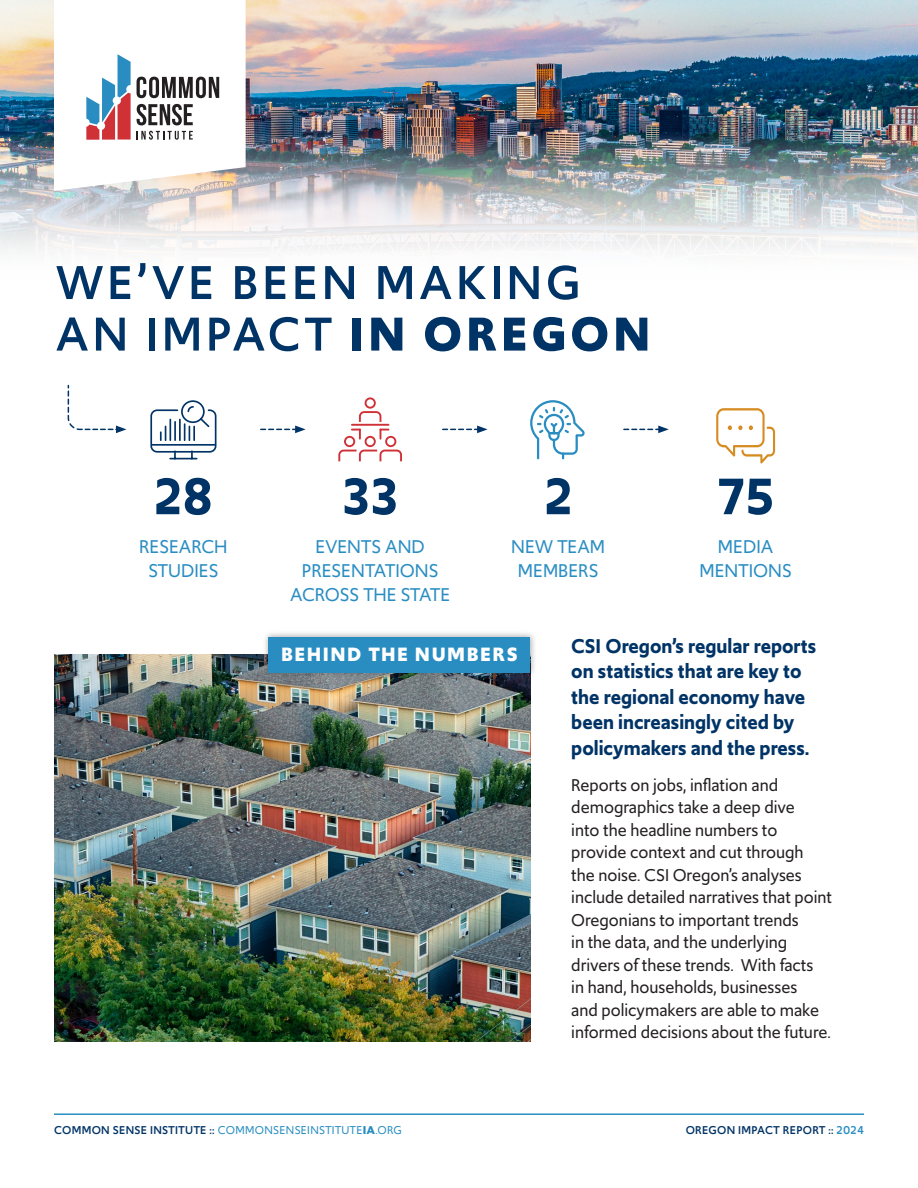
<style>
.page{position:relative;width:918px;height:1188px;background:#fff}
.page>*{position:absolute;margin:0;border:0;box-sizing:border-box;transform-origin:0 0}
.t1{font:600 54px "Upgrade";color:#036}
.t2{font:500 50.1px/51.6px "Upgrade";letter-spacing:.075em;color:#036}
.t3{font:600 21px/25.5px "Upgrade";color:#036}
.t4{font:700 20.4px "Upgrade";letter-spacing:.075em;color:#fff}
.t5{font:19.5px/24px "Upgrade";color:#298dc2;text-align:center}
.t6{font:18px/22.5px "Upgrade";color:#231f20}
.t7{font:12px "Upgrade";letter-spacing:.025em;color:#298dc2}
.t8{font:500 12px "Upgrade";letter-spacing:.025em;color:#036}
.s1{font-weight:700}
.s2{font-weight:500;color:#036}
.s3{color:#298dc2}
</style>
<div class="page">
<img style="left:54px;top:655px;width:476px;height:386px">
<img style="left:0;top:0;width:918px;height:64px">
<img style="left:0;top:67px;width:918px;height:397px">
<svg style="left:54px;top:0;width:192px;height:191px"></svg>
<hr style="left:54px;top:1113px;width:810px;height:2px;background:#298dc2">
<div style="left:181px;top:400px;width:24px;height:23px;border:2px solid #036;border-radius:50%"></div>
<svg style="left:150px;top:405px;width:67px;height:54px"></svg>
<svg style="left:67px;top:384px;width:59px;height:49px"></svg>
<svg style="left:716px;top:408px;width:59px;height:55px"></svg>
<svg style="left:261px;top:426px;width:45px;height:7px"></svg>
<svg style="left:443px;top:426px;width:45px;height:7px"></svg>
<svg style="left:624px;top:426px;width:45px;height:7px"></svg>
<div style="left:262px;top:630px;width:275px;height:49px;background:#231f20;opacity:.4"></div>
<div style="left:269px;top:637px;width:261px;height:35px;background:#298dc2"></div>
<svg style="left:359px;top:397px;width:22px;height:25px"></svg>
<hr style="left:351px;top:424px;width:38px;height:2px;background:#cf3137">
<svg style="left:338px;top:429px;width:64px;height:32px"></svg>
<svg style="left:530px;top:400px;width:55px;height:59px"></svg>
<p class="t2" style="left:56px;top:257px;width:596px">WE’VE BEEN MAKING<br>AN IMPACT <span class="s1">IN OREGON</span></p>
<p class="t1" style="left:154px;top:461px;width:61px">28</p>
<p class="t1" style="left:342px;top:461px;width:58px">33</p>
<p class="t1" style="left:544px;top:461px;width:30px">2</p>
<p class="t1" style="left:717px;top:461px;width:59px">75</p>
<p class="t5" style="left:139px;top:534px;width:90px">RESEARCH<br>STUDIES</p>
<p class="t5" style="left:290px;top:534px;width:162px">EVENTS AND<br>PRESENTATIONS<br>ACROSS THE STATE</p>
<p class="t5" style="left:511px;top:534px;width:95px">NEW TEAM<br>MEMBERS</p>
<p class="t5" style="left:699px;top:534px;width:94px">MEDIA<br>MENTIONS</p>
<p class="t4" style="left:281px;top:641px;width:238px">BEHIND THE NUMBERS</p>
<p class="t3" style="left:571px;top:633px;width:246px">CSI Oregon’s regular reports on statistics that are key to the regional economy have been increasingly cited by policymakers and the press.</p>
<p class="t6" style="left:571px;top:773px;width:262px">Reports on jobs, inflation and demographics take a deep dive<br>into the headline numbers to provide context and cut through<br>the noise. CSI Oregon’s analyses include detailed narratives that point<br>Oregonians to important trends<br>in the data, and the underlying drivers of these trends. With facts<br>in hand, households, businesses<br>and policymakers are able to make informed decisions about the future.</p>
<p class="t7" style="left:54px;top:1122px;width:349px"><span class="s2">COMMON SENSE INSTITUTE ::</span> COMMONSENSEINSTITUTE<span class="s1">IA</span>.ORG</p>
<p class="t8" style="left:686px;top:1122px;width:180px">OREGON IMPACT REPORT :: <span class="s3">2024</span></p>
</div>
